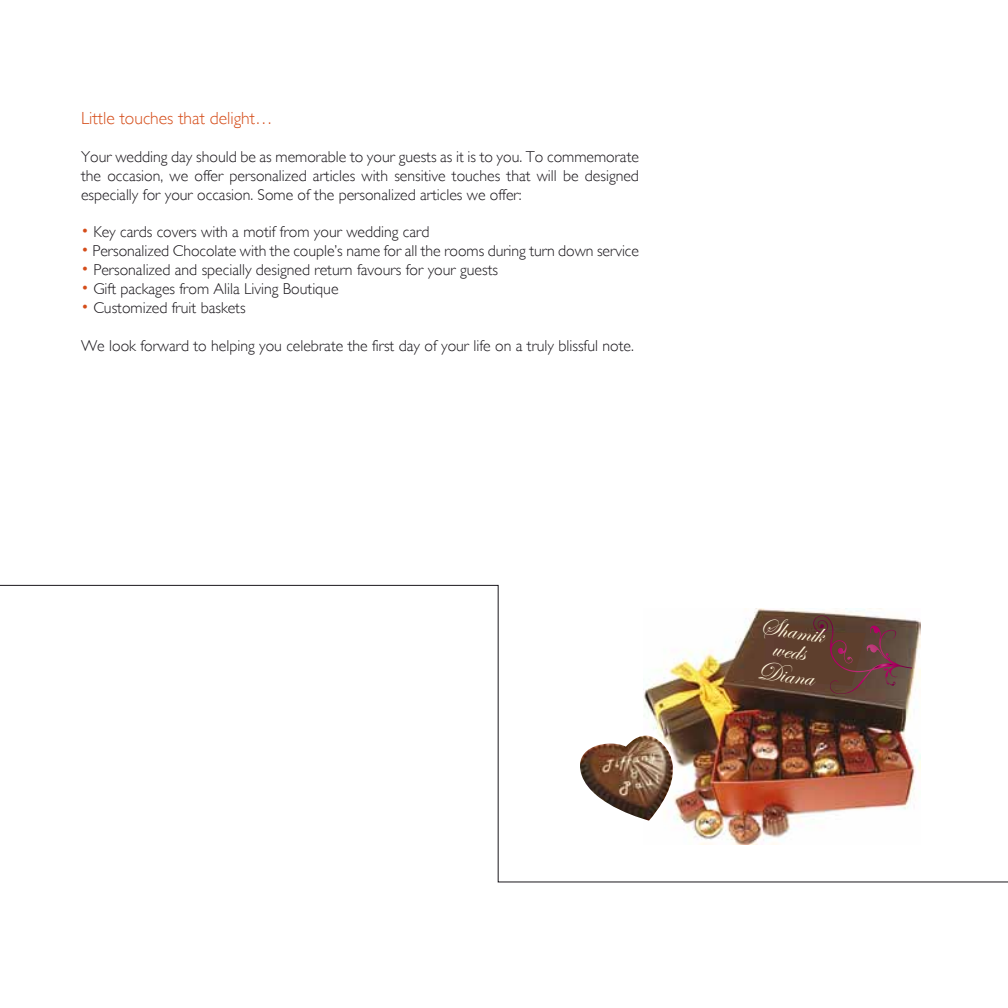
<style>
.page{position:relative;width:1008px;height:1008px;background:#fff}
.page>*{position:absolute;margin:0;border:0;box-sizing:border-box;transform-origin:0 0}
.t1{font:26.95px/19.8px "Edwardian Script ITC";color:#fff4da;text-align:center}
.t2{font:300 17.5px "Gill Sans";color:#d54d1a}
.t3{font:300 15.75px/18.9px "Gill Sans";color:#1a171c;text-align:justify}
.s1{color:#d54d1a}
</style>
<div class="page">
<svg style="left:0;top:585px;width:1008px;height:297px"></svg>
<p class="t2" style="left:81px;top:108px;width:193px">Little touches that delight…</p>
<p class="t3" style="left:81px;top:147px;width:559px">Your wedding day should be as memorable to your guests as it is to you. To commemorate the occasion, we offer personalized articles with sensitive touches that will be designed especially for your occasion. Some of the personalized articles we offer:</p>
<p class="t3" style="left:81px;top:223px;width:350px"><span class="s1">•</span> Key cards covers with a motif from your wedding card</p>
<p class="t3" style="left:81px;top:242px;width:559px"><span class="s1">•</span> Personalized Chocolate with the couple’s name for all the rooms during turn down service</p>
<p class="t3" style="left:81px;top:261px;width:418px"><span class="s1">•</span> Personalized and specially designed return favours for your guests</p>
<p class="t3" style="left:81px;top:279px;width:259px"><span class="s1">•</span> Gift packages from Alila Living Boutique</p>
<p class="t3" style="left:81px;top:298px;width:166px"><span class="s1">•</span> Customized fruit baskets</p>
<p class="t3" style="left:81px;top:336px;width:554px">We look forward to helping you celebrate the first day of your life on a truly blissful note.</p>
<h1 class="t1" style="left:761px;top:617px;width:66px;rotate:8deg">Shamik weds</h1>
<h1 class="t1" style="left:759px;top:661px;width:58px;rotate:8deg">Diana</h1>
</div>
